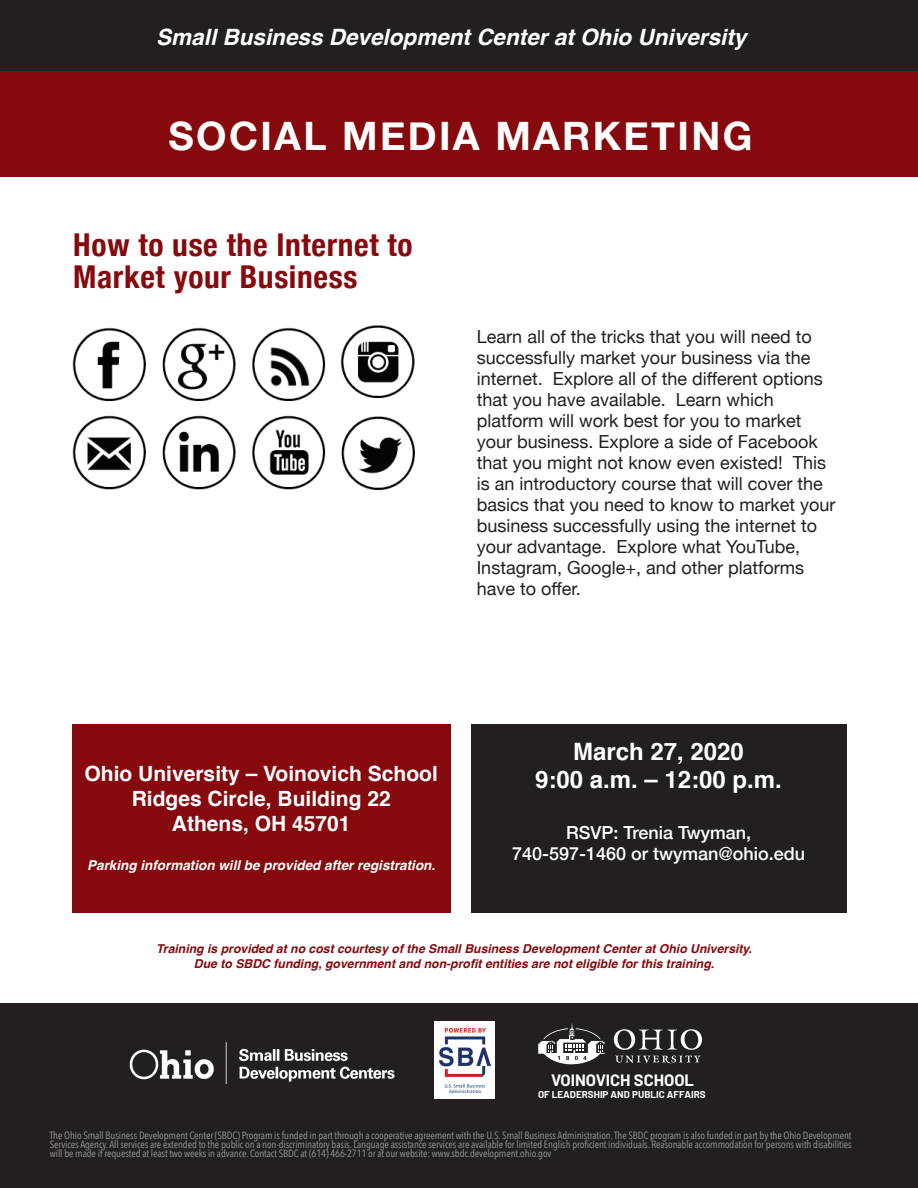
<style>
.page{position:relative;width:918px;height:1188px;background:#fff}
.page>*{position:absolute;margin:0;border:0;box-sizing:border-box;transform-origin:0 0}
.t1{font:700 39.15px "Helvetica Neue";letter-spacing:.06em;color:#fff}
.t2{font:700 condensed 31.5px/31.5px "Helvetica Neue";letter-spacing:.02em;color:#860a0d}
.t3{font:700 24px/28.8px "Helvetica";color:#fff;text-align:center}
.t4{font:italic 700 22.5px "Helvetica";color:#fff}
.t5{font:700 21px/25.2px "Helvetica";color:#fff;text-align:center}
.t6{font:18px/21px "Helvetica Neue";color:#231f20}
.t7{font:500 18px/21px "Helvetica Neue";color:#fff;text-align:center}
.t8{font:700 16.5px "Barlow";color:#fff}
.t9{font:italic 700 13.5px "Helvetica";color:#fff}
.t10{font:italic 700 12.3px/15px "Helvetica";color:#860a0d;text-align:center}
.t11{font:10.5px/9px "Avenir Next Condensed";letter-spacing:-.01em;color:#97999c;text-align:justify}
.t12{font:700 9.9px "Barlow";color:#fff}
</style>
<div class="page">
<div style="left:0;top:1003px;width:918px;height:185px;background:#231f20"></div>
<div style="left:0;top:0;width:918px;height:98px;background:#231f20"></div>
<div style="left:0;top:71px;width:918px;height:106px;background:#860a0d"></div>
<img style="left:129px;top:1042px;width:266px;height:42px">
<div style="left:434px;top:1021px;width:61px;height:78px;background:#fff"></div>
<img style="left:439px;top:1028px;width:51px;height:64px">
<svg style="left:538px;top:1023px;width:67px;height:41px"></svg>
<svg style="left:616px;top:1056px;width:84px;height:7px"></svg>
<svg style="left:614px;top:1029px;width:88px;height:21px"></svg>
<div style="left:72px;top:724px;width:378px;height:189px;background:#860a0d"></div>
<div style="left:471px;top:724px;width:375px;height:189px;background:#231f20"></div>
<img style="left:72px;top:327px;width:254px;height:163px">
<img style="left:341px;top:416px;width:74px;height:74px">
<img style="left:340px;top:325px;width:75px;height:74px">
<h3 class="t4" style="left:156px;top:19px;width:592px">Small Business Development Center at Ohio University</h3>
<h1 class="t1" style="left:169px;top:105px;width:585px">SOCIAL MEDIA MARKETING</h1>
<h2 class="t2" style="left:73px;top:227px;width:341px">How to use the Internet to<br>Market your Business</h2>
<p class="t6" style="left:477px;top:327px;width:360px">Learn all of the tricks that you will need to successfully market your business via the internet. Explore all of the different options that you have available. Learn which platform will work best for you to market your business. Explore a side of Facebook that you might not know even existed! This is an introductory course that will cover the basics that you need to know to market your business successfully using the internet to your advantage. Explore what YouTube, Instagram, Google+, and other platforms have to offer.</p>
<h3 class="t5" style="left:85px;top:761px;width:355px">Ohio University – Voinovich School<br>Ridges Circle, Building 22<br>Athens, OH 45701</h3>
<p class="t9" style="left:87px;top:854px;width:350px">Parking information will be provided after registration.</p>
<h3 class="t3" style="left:535px;top:737px;width:248px">March 27, 2020<br>9:00 a.m. – 12:00 p.m.</h3>
<h3 class="t7" style="left:512px;top:821px;width:295px">RSVP: Trenia Twyman,<br>740-597-1460 or twyman@ohio.edu</h3>
<p class="t10" style="left:156px;top:941px;width:597px">Training is provided at no cost courtesy of the Small Business Development Center at Ohio University.<br>Due to SBDC funding, government and non-profit entities are not eligible for this training.</p>
<h3 class="t8" style="left:551px;top:1070px;width:144px">VOINOVICH SCHOOL</h3>
<p class="t12" style="left:538px;top:1088px;width:169px">OF LEADERSHIP AND PUBLIC AFFAIRS</p>
<p class="t11" style="left:50px;top:1130px;width:804px">The Ohio Small Business Development Center (SBDC) Program is funded in part through a cooperative agreement with the U.S. Small Business Administration. The SBDC program is also funded in part by the Ohio Development Services Agency. All services are extended to the public on a non-discriminatory basis. Language assistance services are available for limited English proficient individuals. Reasonable accommodation for persons with disabilities will be made if requested at least two weeks in advance. Contact SBDC at (614) 466-2711 or at our website: www.sbdc.development.ohio.gov</p>
</div>
